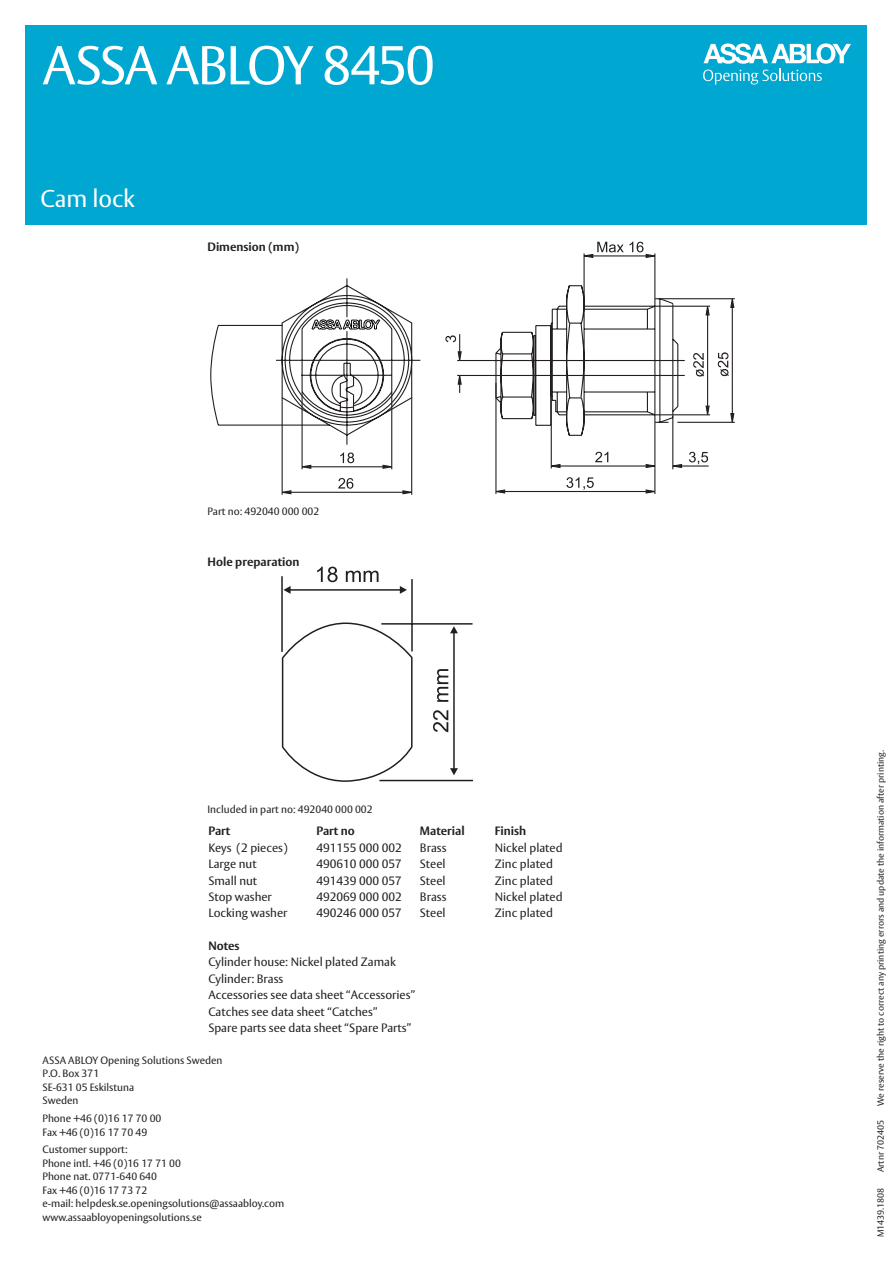
<style>
.page{position:relative;width:893px;height:1263px;background:#fff}
.page>*{position:absolute;margin:0;border:0;box-sizing:border-box;transform-origin:0 0}
.Huvudrubrik_framsida{font:54px "ASSA Vesta";letter-spacing:-.045em;color:#fff}
.Underrubrik_framsida{font:24px "ASSA Vesta";letter-spacing:-.005em;color:#fff}
.Brödtext{font:12px "ASSA Vesta";color:#231f20}
.Brödtext-2{font:700 12px "ASSA Vesta";color:#231f20}
.Brödtext_rubrik{font:700 12px "ASSA Vesta";color:#231f20}
.Brödtext_rubrik-2{font:10.5px/13.5px "ASSA Vesta";color:#231f20}
.Brödtext-3{font:9px "ASSA Vesta";color:#231f20}
</style>
<div class="page">
<div style="left:26px;top:26px;width:841px;height:199px;background:#00a7d1"></div>
<svg style="left:703px;top:43px;width:148px;height:42px"></svg>
<hr style="left:281px;top:576px;width:2px;height:76px;background:#231f20">
<hr style="left:379px;top:780px;width:94px;height:1px;background:#231f20">
<hr style="left:411px;top:579px;width:2px;height:72px;background:#231f20">
<hr style="left:381px;top:623px;width:92px;height:2px;background:#231f20">
<hr style="left:290px;top:589px;width:110px;height:2px;background:#231f20">
<svg style="left:283px;top:586px;width:8px;height:8px"></svg>
<svg style="left:400px;top:586px;width:7px;height:8px"></svg>
<hr style="left:453px;top:633px;width:2px;height:136px;background:#231f20">
<svg style="left:450px;top:768px;width:8px;height:7px"></svg>
<svg style="left:450px;top:626px;width:8px;height:7px"></svg>
<svg style="left:317px;top:567px;width:21px;height:15px"></svg>
<svg style="left:346px;top:571px;width:33px;height:11px"></svg>
<svg style="left:433px;top:710px;width:15px;height:22px"></svg>
<svg style="left:437px;top:669px;width:11px;height:33px"></svg>
<svg style="left:281px;top:622px;width:132px;height:160px"></svg>
<svg style="left:210px;top:277px;width:446px;height:169px"></svg>
<svg style="left:459px;top:297px;width:276px;height:173px"></svg>
<svg style="left:445px;top:334px;width:17px;height:59px"></svg>
<hr style="left:654px;top:253px;width:1px;height:46px;background:#231f20">
<hr style="left:583px;top:253px;width:2px;height:53px;background:#231f20">
<svg style="left:583px;top:242px;width:73px;height:17px"></svg>
<svg style="left:496px;top:489px;width:10px;height:5px"></svg>
<hr style="left:505px;top:491px;width:141px;height:1px;background:#231f20">
<hr style="left:495px;top:383px;width:1px;height:111px;background:#231f20">
<svg style="left:566px;top:477px;width:28px;height:13px"></svg>
<svg style="left:545px;top:463px;width:16px;height:6px"></svg>
<svg style="left:645px;top:452px;width:64px;height:42px"></svg>
<hr style="left:560px;top:465px;width:86px;height:2px;background:#231f20">
<hr style="left:654px;top:422px;width:1px;height:46px;background:#231f20">
<hr style="left:551px;top:396px;width:1px;height:72px;background:#231f20">
<svg style="left:595px;top:452px;width:13px;height:10px"></svg>
<svg style="left:301px;top:464px;width:11px;height:5px"></svg>
<svg style="left:382px;top:464px;width:11px;height:5px"></svg>
<hr style="left:311px;top:466px;width:72px;height:1px;background:#231f20">
<hr style="left:391px;top:392px;width:1px;height:77px;background:#231f20">
<hr style="left:302px;top:392px;width:1px;height:77px;background:#231f20">
<svg style="left:340px;top:452px;width:14px;height:11px"></svg>
<svg style="left:281px;top:489px;width:11px;height:6px"></svg>
<svg style="left:402px;top:489px;width:11px;height:6px"></svg>
<hr style="left:291px;top:492px;width:112px;height:1px;background:#231f20">
<hr style="left:411px;top:398px;width:1px;height:97px;background:#231f20">
<hr style="left:282px;top:398px;width:1px;height:97px;background:#231f20">
<svg style="left:338px;top:478px;width:15px;height:11px"></svg>
<svg style="left:311px;top:319px;width:69px;height:11px"></svg>
<p class="Huvudrubrik_framsida" style="left:43px;top:33px;width:394px">ASSA ABLOY 8450</p>
<p class="Underrubrik_framsida" style="left:40px;top:184px;width:96px">Cam lock</p>
<p class="Brödtext_rubrik" style="left:207px;top:239px;width:93px">Dimension (mm)</p>
<p class="Brödtext_rubrik-2" style="left:207px;top:505px;width:113px">Part no: 492040 000 002</p>
<p class="Brödtext_rubrik" style="left:207px;top:554px;width:93px">Hole preparation</p>
<p class="Brödtext_rubrik-2" style="left:207px;top:803px;width:167px">Included in part no: 492040 000 002</p>
<p class="Brödtext-2" style="left:208px;top:824px;width:24px">Part</p>
<p class="Brödtext-2" style="left:316px;top:824px;width:40px">Part no</p>
<p class="Brödtext-2" style="left:420px;top:824px;width:46px">Material</p>
<p class="Brödtext-2" style="left:495px;top:824px;width:33px">Finish</p>
<p class="Brödtext" style="left:208px;top:840px;width:81px">Keys (2 pieces)</p>
<p class="Brödtext" style="left:316px;top:840px;width:87px">491155 000 002</p>
<p class="Brödtext" style="left:420px;top:840px;width:28px">Brass</p>
<p class="Brödtext" style="left:495px;top:840px;width:69px">Nickel plated</p>
<p class="Brödtext" style="left:208px;top:857px;width:50px">Large nut</p>
<p class="Brödtext" style="left:316px;top:857px;width:87px">490610 000 057</p>
<p class="Brödtext" style="left:420px;top:857px;width:27px">Steel</p>
<p class="Brödtext" style="left:495px;top:857px;width:60px">Zinc plated</p>
<p class="Brödtext" style="left:208px;top:873px;width:50px">Small nut</p>
<p class="Brödtext" style="left:316px;top:873px;width:87px">491439 000 057</p>
<p class="Brödtext" style="left:420px;top:873px;width:27px">Steel</p>
<p class="Brödtext" style="left:495px;top:873px;width:60px">Zinc plated</p>
<p class="Brödtext" style="left:208px;top:889px;width:65px">Stop washer</p>
<p class="Brödtext" style="left:316px;top:889px;width:87px">492069 000 002</p>
<p class="Brödtext" style="left:420px;top:889px;width:28px">Brass</p>
<p class="Brödtext" style="left:495px;top:889px;width:69px">Nickel plated</p>
<p class="Brödtext" style="left:208px;top:906px;width:81px">Locking washer</p>
<p class="Brödtext" style="left:316px;top:906px;width:87px">490246 000 057</p>
<p class="Brödtext" style="left:420px;top:906px;width:27px">Steel</p>
<p class="Brödtext" style="left:495px;top:906px;width:60px">Zinc plated</p>
<p class="Brödtext-2" style="left:208px;top:938px;width:33px">Notes</p>
<p class="Brödtext" style="left:208px;top:955px;width:189px">Cylinder house: Nickel plated Zamak</p>
<p class="Brödtext" style="left:208px;top:971px;width:77px">Cylinder: Brass</p>
<p class="Brödtext" style="left:208px;top:988px;width:208px">Accessories see data sheet “Accessories”</p>
<p class="Brödtext" style="left:208px;top:1004px;width:171px">Catches see data sheet “Catches”</p>
<p class="Brödtext" style="left:208px;top:1020px;width:204px">Spare parts see data sheet “Spare Parts”</p>
<p class="Brödtext_rubrik-2" style="left:43px;top:1054px;width:182px">ASSA ABLOY Opening Solutions Sweden<br>P.O. Box 371<br>SE-631 05 Eskilstuna<br>Sweden</p>
<p class="Brödtext_rubrik-2" style="left:43px;top:1112px;width:120px">Phone +46 (0)16 17 70 00<br>Fax +46 (0)16 17 70 49</p>
<p class="Brödtext_rubrik-2" style="left:43px;top:1143px;width:243px">Customer support:<br>Phone intl. +46 (0)16 17 71 00<br>Phone nat. 0771-640 640<br>Fax +46 (0)16 17 73 72<br>e-mail: helpdesk.se.openingsolutions@assaabloy.com www.assaabloyopeningsolutions.se</p>
<p class="Brödtext-3" style="left:875px;top:1106px;width:357px;rotate:-90deg">We reserve the right to correct any printing errors and update the information after printing.</p>
<p class="Brödtext-3" style="left:875px;top:1172px;width:54px;rotate:-90deg">Artnr 702405</p>
<p class="Brödtext-3" style="left:875px;top:1237px;width:51px;rotate:-90deg">M1439.1808</p>
</div>
